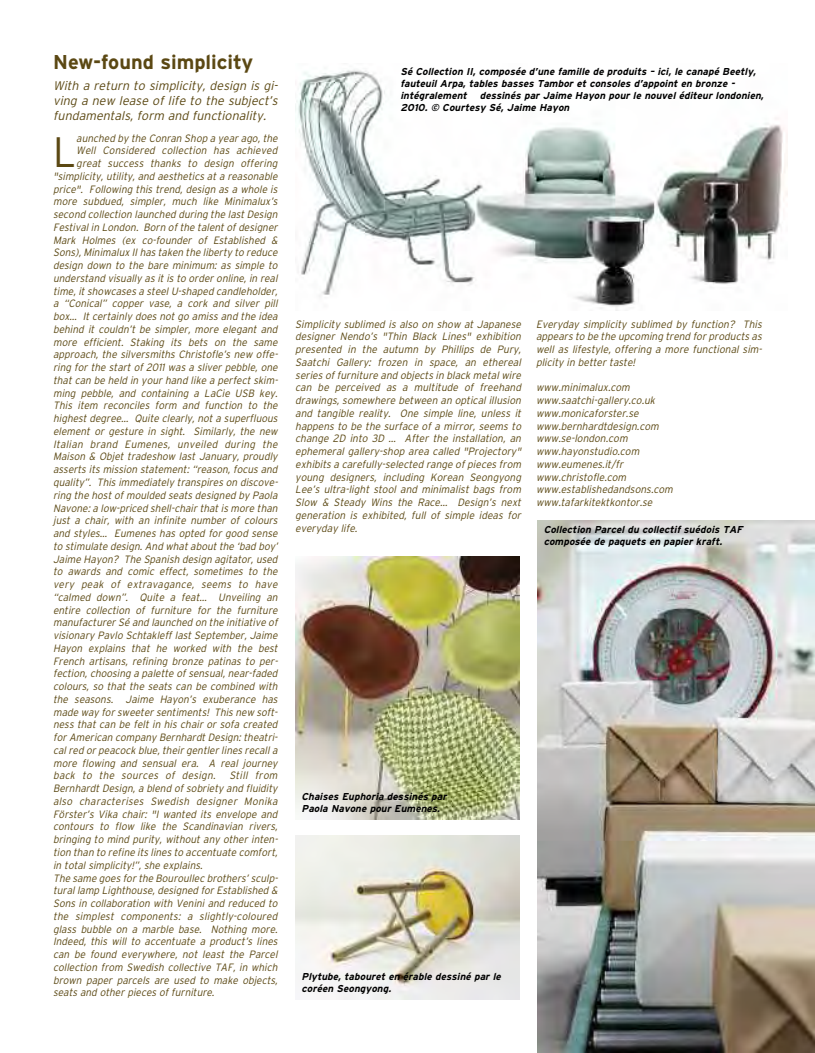
<style>
.page{position:relative;width:815px;height:1053px;background:#fff}
.page>*{position:absolute;margin:0;border:0;box-sizing:border-box;transform-origin:0 0}
.t1{font:300 42.5px "Interstate";color:#5b4813;scale:.95 1}
.t2{font:700 20px "Interstate";color:#5b4813}
.t3{font:italic 300 12.5px/15px "Interstate";color:#5b4813;text-align:justify}
.t4{font:italic 300 10.62px "Interstate";color:#5b4813;scale:.95 1}
.t5{font:italic 300 10.62px/12.8px "Interstate";color:#5b4813;text-align:justify;scale:.96 1}
.t6{font:italic 700 10px/12px "Interstate";color:#000}
</style>
<div class="page">
<img style="left:537px;top:520px;width:278px;height:532px">
<img style="left:295px;top:557px;width:225px;height:262px">
<img style="left:295px;top:835px;width:225px;height:164px">
<img style="left:295px;top:69px;width:492px;height:241px">
<h2 class="t2" style="left:53px;top:51px;width:202px">New-found simplicity</h2>
<p class="t3" style="left:53px;top:78px;width:228px">With a return to simplicity, design is gi&shy;ving a new lease of life to the subject’s fundamentals, form and functionality.</p>
<h1 class="t1" style="left:53px;top:127px;width:26px">L</h1>
<p class="t4" style="left:76px;top:132px;width:215px">aunched by the Conran Shop a year ago, the</p>
<p class="t4" style="left:76px;top:144px;width:215px">Well Considered collection has achieved</p>
<p class="t4" style="left:76px;top:157px;width:215px">great success thanks to design offering</p>
<p class="t4" style="left:53px;top:170px;width:239px">"simplicity, utility, and aesthetics at a reasonable</p>
<p class="t4" style="left:53px;top:183px;width:239px">price". Following this trend, design as a whole is</p>
<p class="t4" style="left:53px;top:195px;width:239px">more subdued, simpler, much like Minimalux’s</p>
<p class="t4" style="left:53px;top:208px;width:239px">second collection launched during the last Design</p>
<p class="t4" style="left:53px;top:221px;width:239px">Festival in London. Born of the talent of designer</p>
<p class="t4" style="left:53px;top:234px;width:239px">Mark Holmes (ex co-founder of Established &amp;</p>
<p class="t4" style="left:53px;top:246px;width:239px">Sons), Minimalux II has taken the liberty to reduce</p>
<p class="t4" style="left:53px;top:259px;width:239px">design down to the bare minimum: as simple to</p>
<p class="t4" style="left:53px;top:272px;width:239px">understand visually as it is to order online, in real</p>
<p class="t4" style="left:53px;top:285px;width:239px">time, it showcases a steel U-shaped candleholder,</p>
<p class="t4" style="left:53px;top:297px;width:239px">a “Conical” copper vase, a cork and silver pill</p>
<p class="t4" style="left:53px;top:310px;width:239px">box… It certainly does not go amiss and the idea</p>
<p class="t4" style="left:53px;top:323px;width:239px">behind it couldn’t be simpler, more elegant and</p>
<p class="t4" style="left:53px;top:336px;width:239px">more efficient. Staking its bets on the same</p>
<p class="t4" style="left:53px;top:348px;width:239px">approach, the silversmiths Christofle’s new offe-</p>
<p class="t4" style="left:53px;top:361px;width:239px">ring for the start of 2011 was a sliver pebble, one</p>
<p class="t4" style="left:53px;top:374px;width:239px">that can be held in your hand like a perfect skim-</p>
<p class="t4" style="left:53px;top:387px;width:239px">ming pebble, and containing a LaCie USB key.</p>
<p class="t4" style="left:53px;top:399px;width:239px">This item reconciles form and function to the</p>
<p class="t4" style="left:53px;top:412px;width:239px">highest degree… Quite clearly, not a superfluous</p>
<p class="t4" style="left:53px;top:425px;width:239px">element or gesture in sight. Similarly, the new</p>
<p class="t4" style="left:53px;top:438px;width:239px">Italian brand Eumenes, unveiled during the</p>
<p class="t4" style="left:53px;top:450px;width:238px">Maison &amp; Objet tradeshow last January, proudly</p>
<p class="t4" style="left:53px;top:463px;width:239px">asserts its mission statement: “reason, focus and</p>
<p class="t4" style="left:53px;top:476px;width:239px">quality ”. This immediately transpires on discove-</p>
<p class="t4" style="left:53px;top:489px;width:239px">ring the host of moulded seats designed by Paola</p>
<p class="t4" style="left:53px;top:501px;width:239px">Navone: a low-priced shell-chair that is more than</p>
<p class="t4" style="left:53px;top:514px;width:239px">just a chair, with an infinite number of colours</p>
<p class="t4" style="left:53px;top:527px;width:239px">and styles… Eumenes has opted for good sense</p>
<p class="t4" style="left:53px;top:540px;width:239px">to stimulate design. And what about the ‘bad boy ’</p>
<p class="t4" style="left:53px;top:552px;width:239px">Jaime Hayon? The Spanish design agitator, used</p>
<p class="t4" style="left:53px;top:565px;width:239px">to awards and comic effect, sometimes to the</p>
<p class="t4" style="left:53px;top:578px;width:239px">very peak of extravagance, seems to have</p>
<p class="t4" style="left:53px;top:591px;width:239px">“calmed down”. Quite a feat… Unveiling an</p>
<p class="t4" style="left:53px;top:603px;width:239px">entire collection of furniture for the furniture</p>
<p class="t4" style="left:53px;top:616px;width:239px">manufacturer Sé and launched on the initiative of</p>
<p class="t4" style="left:53px;top:629px;width:239px">visionary Pavlo Schtakleff last September, Jaime</p>
<p class="t4" style="left:53px;top:642px;width:239px">Hayon explains that he worked with the best</p>
<p class="t4" style="left:53px;top:654px;width:239px">French artisans, refining bronze patinas to per-</p>
<p class="t4" style="left:53px;top:667px;width:239px">fection, choosing a palette of sensual, near-faded</p>
<p class="t4" style="left:53px;top:680px;width:239px">colours, so that the seats can be combined with</p>
<p class="t4" style="left:53px;top:693px;width:239px">the seasons. Jaime Hayon’s exuberance has</p>
<p class="t4" style="left:53px;top:705px;width:239px">made way for sweeter sentiments! This new soft-</p>
<p class="t4" style="left:53px;top:718px;width:239px">ness that can be felt in his chair or sofa created</p>
<p class="t4" style="left:53px;top:731px;width:239px">for American company Bernhardt Design: theatri-</p>
<p class="t4" style="left:53px;top:744px;width:239px">cal red or peacock blue, their gentler lines recall a</p>
<p class="t4" style="left:53px;top:756px;width:238px">more flowing and sensual era. A real journey</p>
<p class="t4" style="left:53px;top:769px;width:239px">back to the sources of design. Still from</p>
<p class="t4" style="left:53px;top:782px;width:238px">Bernhardt Design, a blend of sobriety and fluidity</p>
<p class="t4" style="left:53px;top:795px;width:240px">also characterises Swedish designer Monika</p>
<p class="t4" style="left:53px;top:807px;width:239px">Förster’s Vika chair: "I wanted its envelope and</p>
<p class="t4" style="left:53px;top:820px;width:239px">contours to flow like the Scandinavian rivers,</p>
<p class="t4" style="left:53px;top:833px;width:239px">bringing to mind purity, without any other inten-</p>
<p class="t4" style="left:53px;top:846px;width:239px">tion than to refine its lines to accentuate comfort,</p>
<p class="t4" style="left:53px;top:858px;width:160px">in total simplicity!”, she explains.</p>
<p class="t4" style="left:53px;top:871px;width:239px">The same goes for the Bouroullec brothers’ sculp-</p>
<p class="t4" style="left:53px;top:884px;width:239px">tural lamp Lighthouse, designed for Established &amp;</p>
<p class="t4" style="left:53px;top:897px;width:239px">Sons in collaboration with Venini and reduced to</p>
<p class="t4" style="left:53px;top:909px;width:239px">the simplest components: a slightly -coloured</p>
<p class="t4" style="left:53px;top:922px;width:239px">glass bubble on a marble base. Nothing more.</p>
<p class="t4" style="left:53px;top:935px;width:239px">Indeed, this will to accentuate a product’s lines</p>
<p class="t4" style="left:53px;top:948px;width:239px">can be found everywhere, not least the Parcel</p>
<p class="t4" style="left:53px;top:960px;width:239px">collection from Swedish collective TAF, in which</p>
<p class="t4" style="left:53px;top:973px;width:239px">brown paper parcels are used to make objects,</p>
<p class="t4" style="left:53px;top:986px;width:173px">seats and other pieces of furniture.</p>
<p class="t6" style="left:400px;top:65px;width:366px">Sé Collection II, composée d’une famille de produits – ici, le canapé Beetly, fauteuil Arpa, tables basses Tambor et consoles d’appoint en bronze -<br>intég ralement dessinés par Jaime Hayon pour le nouvel éditeur londonien, 2010. © Courtesy Sé, Jaime Hayon</p>
<p class="t5" style="left:295px;top:317px;width:238px">Simplicity sublimed is also on show at Japanese designer Nendo’s "Thin Black Lines" exhibition presented in the autumn by Phillips de Pury, Saatchi Gallery: frozen in space, an ethereal series of furniture and objects in black metal wire can be perceived as a multitude of freehand drawings, somewhere between an optical illusion and tangible reality. One simple line, unless it happens to be the surface of a mirror, seems to change 2D into 3D … After the installation, an ephemeral gallery -shop area called "Projectory " exhibits a carefully -selected range of pieces from young designers, including Korean Seongyong Lee’s ultra-light stool and minimalist bags from Slow &amp; Steady Wins the Race… Design’s next generation is exhibited, full of simple ideas for everyday life.</p>
<p class="t5" style="left:536px;top:317px;width:238px">Everyday simplicity sublimed by function? This appears to be the upcoming trend for products as well as lifestyle, offering a more functional sim&shy;plicity in better taste!</p>
<p class="t5" style="left:536px;top:381px;width:146px;text-align:left">www.minimalux.com www.saatchi-gallery.co.uk www.monicaforster.se www.bernhardtdesign.com www.se-london.com www.hayonstudio.com www.eumenes.it/fr www.christofle.com www.establishedandsons.com www.tafarkitektkontor.se</p>
<p class="t6" style="left:544px;top:523px;width:202px">Collection Parcel du collectif suédois TAF composée de paq uets en papier kraft.</p>
<p class="t6" style="left:302px;top:790px;width:148px">Chaises Euphoria dessinés par<br>Paola Navone pour Eumenes.</p>
<p class="t6" style="left:302px;top:970px;width:202px">Plytube, tabouret en érable dessiné par le coréen Seongyong .</p>
</div>
